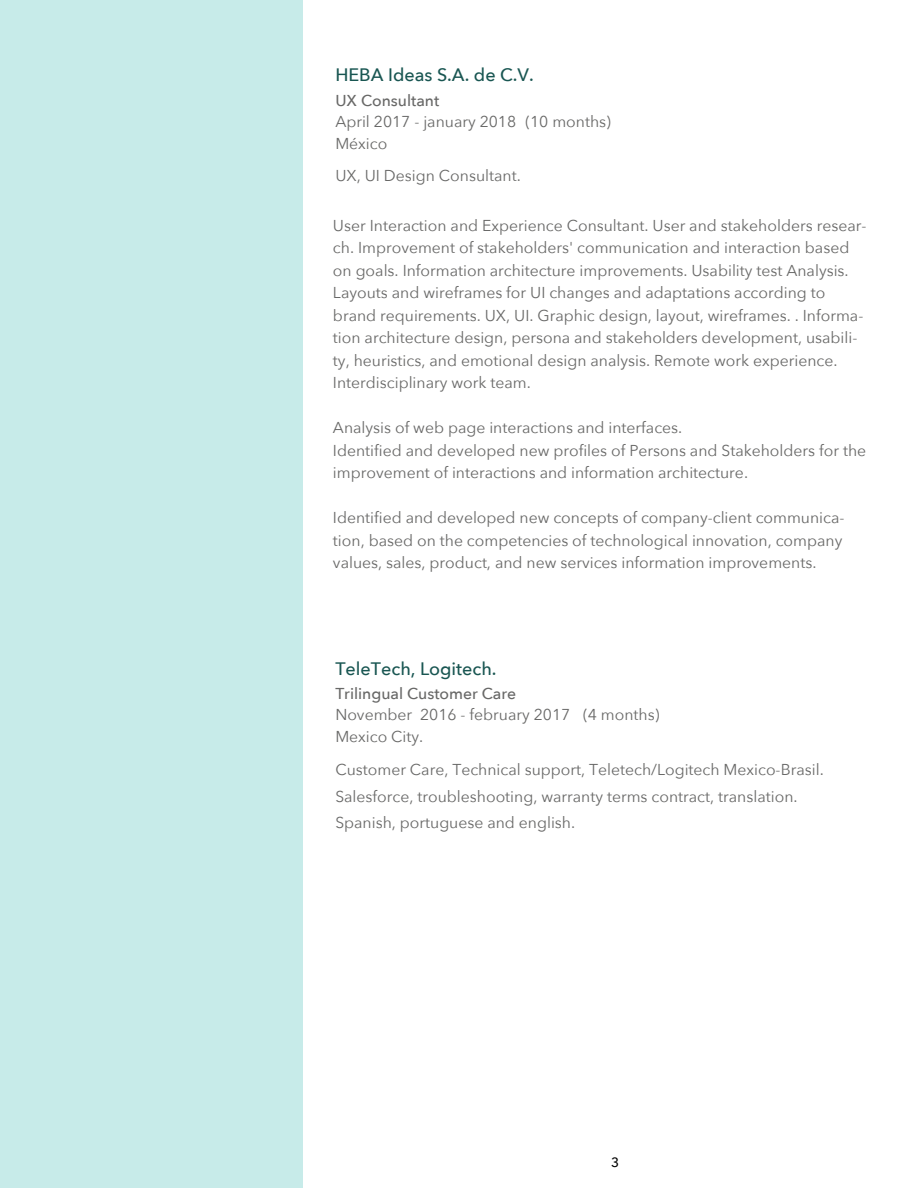
<style>
.page{position:relative;width:918px;height:1188px;background:#fff}
.page>*{position:absolute;margin:0;border:0;box-sizing:border-box;transform-origin:0 0}
.t1{font:500 18px "Avenir Next";color:#195652}
.t2{font:15.75px/22.5px "Avenir Next";color:#686867}
.t3{font:500 15.75px "Avenir Next";color:#686867}
.t4{font:500 13.5px "Avenir Next";color:#000}
</style>
<div class="page">
<div style="left:0;top:0;width:303px;height:1188px;background:#c7ebe9"></div>
<p class="t1" style="left:335px;top:60px;width:200px">HEBA Ideas S.A. de C.V.</p>
<p class="t3" style="left:335px;top:87px;width:105px">UX Consultant</p>
<p class="t2" style="left:335px;top:110px;width:277px;line-height:22px">April 2017 - january 2018 (10 months)<br>México</p>
<p class="t2" style="left:335px;top:164px;width:187px">UX, UI Design Consultant.</p>
<p class="t2" style="left:333px;top:214px;width:535px">User Interaction and Experience Consultant. User and stakeholders resear&shy;ch. Improvement of stakeholders' communication and interaction based on goals. Information architecture improvements. Usability test Analysis.<br>Layouts and wireframes for UI changes and adaptations according to brand requirements. UX, UI. Graphic design, layout, wireframes. . Informa&shy;tion architecture design, persona and stakeholders development, usabili&shy;ty, heuristics, and emotional design analysis. Remote work experience.<br>Interdisciplinary work team.</p>
<p class="t2" style="left:333px;top:416px;width:535px">Analysis of web page interactions and interfaces.<br>Identified and developed new profiles of Persons and Stakeholders for the improvement of interactions and information architecture.</p>
<p class="t2" style="left:333px;top:506px;width:513px">Identified and developed new concepts of company-client communica&shy;tion, based on the competencies of technological innovation, company values, sales, product, and new services information improvements.</p>
<p class="t1" style="left:335px;top:653px;width:163px">TeleTech, Logitech.</p>
<p class="t3" style="left:335px;top:680px;width:182px">Trilingual Customer Care</p>
<p class="t2" style="left:335px;top:703px;width:326px;line-height:22px">November 2016 - february 2017 (4 months)<br>Mexico City.</p>
<p class="t2" style="left:335px;top:755px;width:490px;line-height:27px">Customer Care, Technical support, Teletech/Logitech Mexico-Brasil.<br>Salesforce, troubleshooting, warranty terms contract, translation.<br>Spanish, portuguese and english.</p>
<p class="t4" style="left:611px;top:1151px;width:10px">3</p>
</div>
